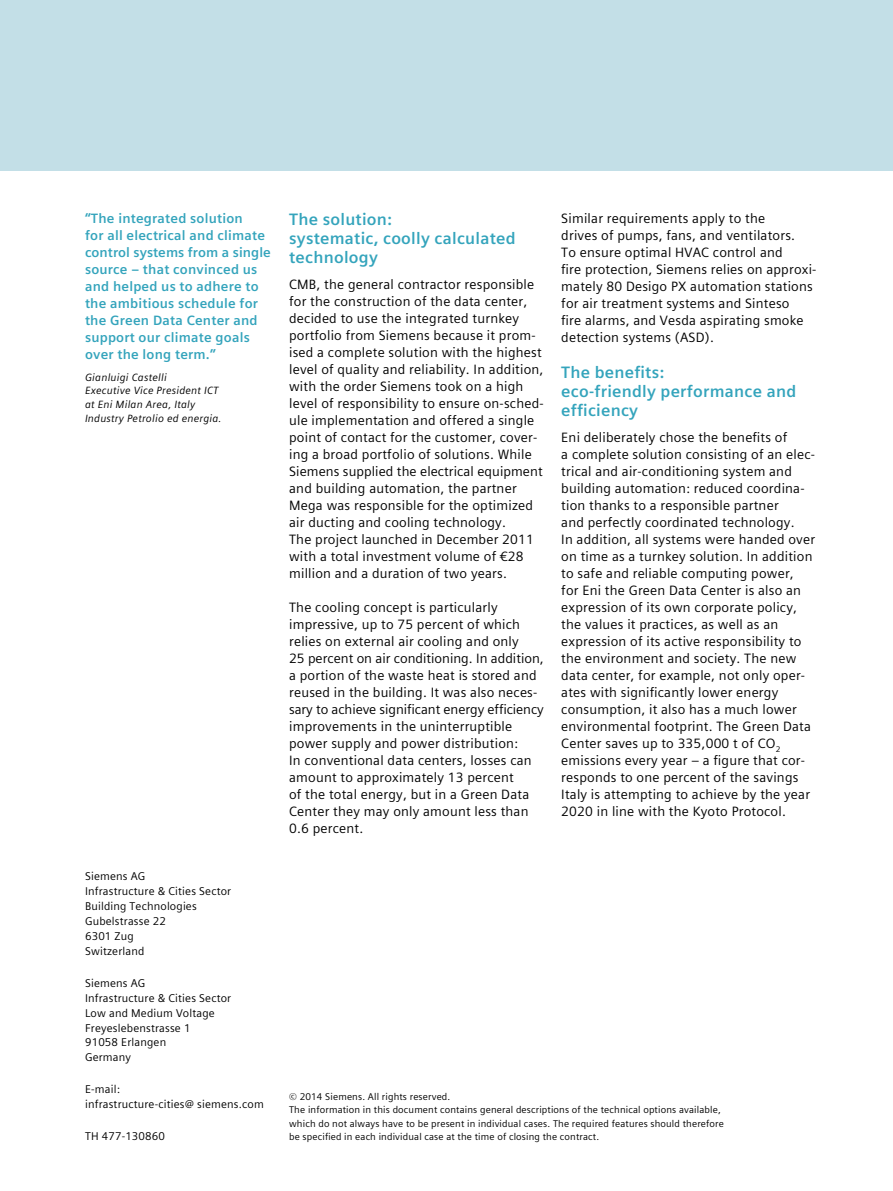
<style>
.page{position:relative;width:893px;height:1191px;background:#fff}
.page>*{position:absolute;margin:0;border:0;box-sizing:border-box;transform-origin:0 0}
.t1{font:700 16.5px/19.2px "Siemens Sans Global";letter-spacing:.015em;color:#34a4bc}
.t2{font:13.5px/17px "Siemens Sans Global";letter-spacing:.015em;color:#000}
.t3{font:700 13.5px/17px "Siemens Sans Global";letter-spacing:.015em;color:#34a4bc}
.t4{font:11.25px/14.9px "Siemens Sans Global";letter-spacing:.015em;color:#000}
.t5{font:italic 10.5px/13.6px "Siemens Sans Global";letter-spacing:.02em;color:#000}
.t6{font:9.75px/13.5px "Siemens Sans Global";letter-spacing:.015em;color:#000}
</style>
<div class="page">
<div style="left:0;top:0;width:893px;height:170px;background:#c3dfe7"></div>
<p class="t3" style="left:85px;top:209px;width:187px">“The integrated solution<br>for all electrical and climate control systems from a single source – that convinced us and helped us to adhere to the ambitious schedule for the Green Data Center and support our climate goals over the long term.”</p>
<p class="t5" style="left:85px;top:370px;width:138px">Gianluigi Castelli<br>Executive Vice President ICT at Eni Milan Area, Italy<br>Industry Petrolio ed energia.</p>
<p class="t4" style="left:85px;top:869px;width:148px">Siemens AG<br>Infrastructure &amp; Cities Sector<br>Building Technologies<br>Gubelstrasse 22<br>6301 Zug<br>Switzerland</p>
<p class="t4" style="left:85px;top:975px;width:148px">Siemens AG<br>Infrastructure &amp; Cities Sector<br>Low and Medium Voltage<br>Freyeslebenstrasse 1<br>91058 Erlangen<br>Germany</p>
<p class="t4" style="left:85px;top:1082px;width:180px">E-mail:<br>infrastructure-cities@ siemens.com</p>
<p class="t4" style="left:85px;top:1128px;width:82px">TH 477-130860</p>
<p class="t1" style="left:289px;top:210px;width:228px">The solution:<br>systematic, coolly calculated technology</p>
<p class="t2" style="left:289px;top:276px;width:256px">CMB, the general contractor responsible for the construction of the data center, decided to use the integrated turnkey portfolio from Siemens because it prom&shy;ised a complete solution with the highest level of quality and reliability. In addition, with the order Siemens took on a high level of responsibility to ensure on-sched&shy;ule implementation and offered a single point of contact for the customer, cover&shy;ing a broad portfolio of solutions. While Siemens supplied the electrical equipment and building automation, the partner Mega was responsible for the optimized air ducting and cooling technology.<br>The project launched in December 2011 with a total investment volume of €28 million and a duration of two years.</p>
<p class="t2" style="left:289px;top:599px;width:256px">The cooling concept is particularly impressive, up to 75 percent of which relies on external air cooling and only<br>25 percent on air conditioning. In addition, a portion of the waste heat is stored and reused in the building. It was also neces&shy;sary to achieve significant energy efficiency improvements in the uninterruptible power supply and power distribution:<br>In conventional data centers, losses can amount to approximately 13 percent<br>of the total energy, but in a Green Data Center they may only amount less than 0.6 percent.</p>
<p class="t2" style="left:561px;top:210px;width:257px">Similar requirements apply to the<br>drives of pumps, fans, and ventilators.<br>To ensure optimal HVAC control and<br>fire protection, Siemens relies on approxi&shy;mately 80 Desigo PX automation stations for air treatment systems and Sinteso<br>fire alarms, and Vesda aspirating smoke detection systems (ASD).</p>
<p class="t1" style="left:561px;top:363px;width:237px">The benefits:<br>eco-friendly performance and efficiency</p>
<p class="t2" style="left:561px;top:429px;width:255px">Eni deliberately chose the benefits of<br>a complete solution consisting of an elec&shy;trical and air-conditioning system and building automation: reduced coordina&shy;tion thanks to a responsible partner<br>and perfectly coordinated technology.<br>In addition, all systems were handed over on time as a turnkey solution. In addition to safe and reliable computing power,<br>for Eni the Green Data Center is also an expression of its own corporate policy, the values it practices, as well as an expression of its active responsibility to the environment and society. The new data center, for example, not only oper&shy;ates with significantly lower energy consumption, it also has a much lower environmental footprint. The Green Data Center saves up to 335,000 t of CO<sub>2 </sub>emissions every year – a figure that cor&shy;responds to one percent of the savings Italy is attempting to achieve by the year 2020 in line with the Kyoto Protocol.</p>
<p class="t6" style="left:289px;top:1089px;width:436px">© 2014 Siemens. All rights reserved.<br>The information in this document contains general descriptions of the technical options available, which do not always have to be present in individual cases. The required features should therefore be specified in each individual case at the time of closing the contract.</p>
</div>
